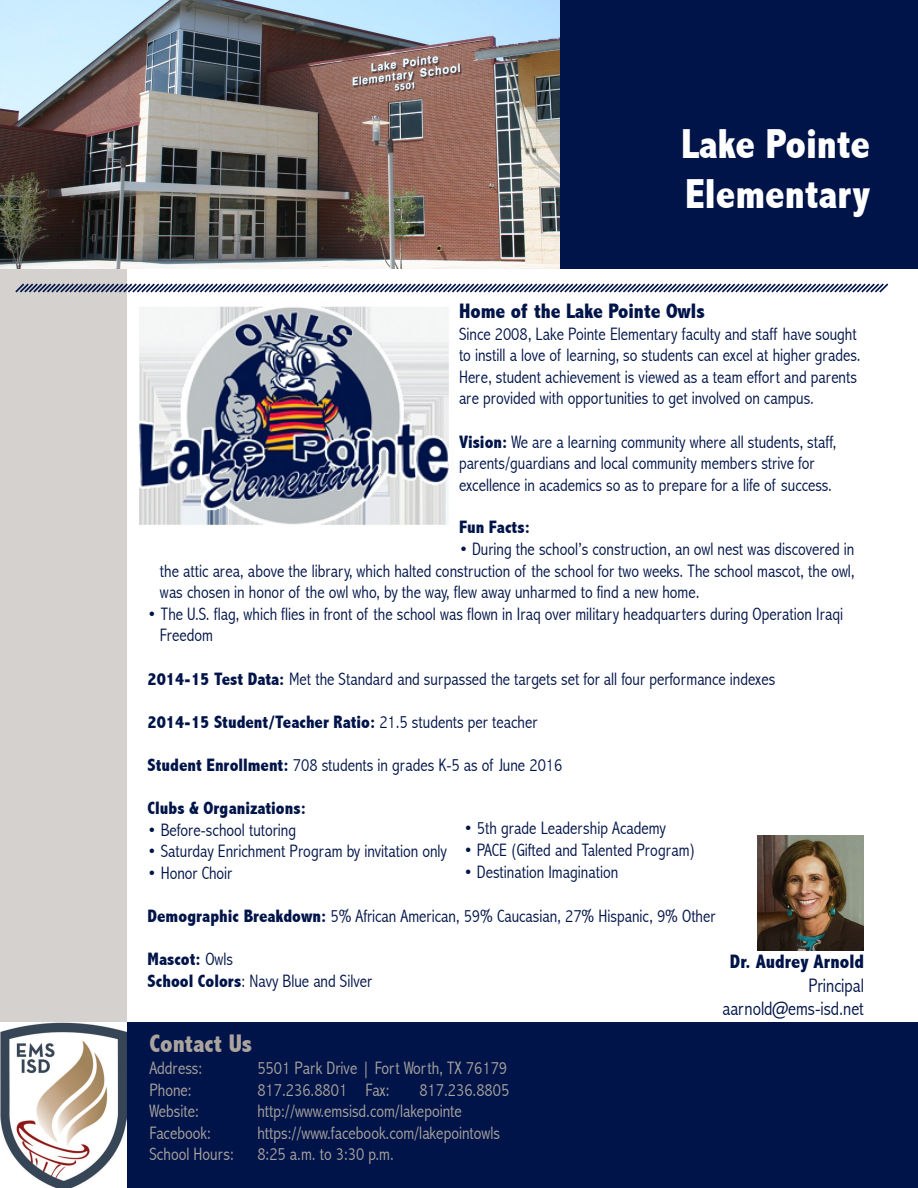
<style>
.page{position:relative;width:918px;height:1188px;background:#fff}
.page>*{position:absolute;margin:0;border:0;box-sizing:border-box;transform-origin:0 0}
.t1{font:800 condensed 42px/50.4px "Abadi";color:#fff}
.t2{font:800 condensed 25.5px "Abadi";color:#aba49e}
.t3{font:800 condensed 21px "Abadi";color:#001449}
.t4{font:300 condensed 19.5px "Abadi";color:#001449}
.t5{font:800 condensed 19.5px "Abadi";color:#001449}
.t6{font:300 condensed 18px/21.6px "Abadi";color:#001449}
.t7{font:300 condensed 18px "Abadi";color:#aba49e}
.t8{font:800 condensed 18px "Abadi";color:#001449}
.s1{font-weight:800}
.s2{font-weight:300}
</style>
<div class="page">
<div style="left:0;top:165px;width:126px;height:931px;background:#d5d1ce"></div>
<div style="left:560px;top:0;width:358px;height:268px;background:#001449"></div>
<div style="left:126px;top:1022px;width:792px;height:166px;background:#001449"></div>
<img style="left:757px;top:836px;width:107px;height:115px">
<img style="left:0;top:0;width:560px;height:268px">
<svg style="left:15px;top:282px;width:874px;height:12px"></svg>
<img style="left:139px;top:306px;width:310px;height:220px">
<img style="left:0;top:1022px;width:126px;height:166px">
<p class="t1" style="left:681px;top:119px;width:191px">Lake Pointe<br>Elementary</p>
<p class="t3" style="left:459px;top:299px;width:247px">Home of the Lake Pointe Owls</p>
<p class="t6" style="left:459px;top:323px;width:403px">Since 2008, Lake Pointe Elementary faculty and staff have sought to instill a love of learning, so students can excel at higher grades.<br>Here, student achievement is viewed as a team effort and parents are provided with opportunities to get involved on campus.</p>
<p class="t6" style="left:459px;top:431px;width:379px"><span class="s1">Vision:</span> We are a learning community where all students, staff, parents/guardians and local community members strive for excellence in academics so as to prepare for a life of success.</p>
<p class="t8" style="left:459px;top:517px;width:72px">Fun Facts:</p>
<p class="t6" style="left:459px;top:538px;width:397px">• During the school’s construction, an owl nest was discovered in</p>
<p class="t6" style="left:160px;top:560px;width:696px">the attic area, above the library, which halted construction of the school for two weeks. The school mascot, the owl,</p>
<p class="t6" style="left:160px;top:581px;width:541px">was chosen in honor of the owl who, by the way, flew away unharmed to find a new home.</p>
<p class="t6" style="left:148px;top:603px;width:697px">• The U.S. flag, which flies in front of the school was flown in Iraq over military headquarters during Operation Iraqi</p>
<p class="t6" style="left:160px;top:625px;width:55px">Freedom</p>
<p class="t6" style="left:148px;top:668px;width:629px"><span class="s1">2014-15 Test Data:</span> Met the Standard and surpassed the targets set for all four performance indexes</p>
<p class="t8" style="left:148px;top:711px;width:391px">2014-15 Student/Teacher Ratio: <span class="s2">21.5 students per teacher</span></p>
<p class="t6" style="left:148px;top:754px;width:416px"><span class="s1">Student Enrollment:</span> 708 students in grades K-5 as of June 2016</p>
<p class="t8" style="left:148px;top:798px;width:160px">Clubs &amp; Organizations:</p>
<p class="t6" style="left:148px;top:819px;width:150px">• Before-school tutoring</p>
<p class="t6" style="left:148px;top:841px;width:301px">• Saturday Enrichment Program by invitation only</p>
<p class="t6" style="left:148px;top:862px;width:86px">• Honor Choir</p>
<p class="t6" style="left:148px;top:905px;width:569px"><span class="s1">Demographic Breakdown:</span> 5% African American, 59% Caucasian, 27% Hispanic, 9% Other</p>
<p class="t8" style="left:148px;top:949px;width:87px">Mascot: <span class="s2">Owls</span></p>
<p class="t6" style="left:148px;top:970px;width:226px"><span class="s1">School Colors</span>: Navy Blue and Silver</p>
<p class="t6" style="left:464px;top:818px;width:204px">• 5th grade Leadership Academy</p>
<p class="t6" style="left:464px;top:839px;width:233px">• PACE (Gifted and Talented Program)</p>
<p class="t6" style="left:464px;top:861px;width:156px">• Destination Imagination</p>
<p class="t5" style="left:730px;top:951px;width:136px">Dr. Audrey Arnold</p>
<p class="t4" style="left:808px;top:974px;width:57px">Principal</p>
<p class="t4" style="left:722px;top:997px;width:143px">aarnold@ems-isd.net</p>
<p class="t2" style="left:149px;top:1029px;width:104px">Contact Us</p>
<p class="t7" style="left:149px;top:1058px;width:54px">Address:</p>
<p class="t7" style="left:257px;top:1058px;width:251px">5501 Park Drive | Fort Worth, TX 76179</p>
<p class="t7" style="left:149px;top:1079px;width:44px">Phone:</p>
<p class="t7" style="left:257px;top:1079px;width:134px">817.236.8801 Fax:</p>
<p class="t7" style="left:419px;top:1079px;width:91px">817.236.8805</p>
<p class="t7" style="left:149px;top:1101px;width:51px">Website:</p>
<p class="t7" style="left:257px;top:1101px;width:206px">http://www.emsisd.com/lakepointe</p>
<p class="t7" style="left:149px;top:1122px;width:63px">Facebook:</p>
<p class="t7" style="left:257px;top:1122px;width:244px">https://www.facebook.com/lakepointowls</p>
<p class="t7" style="left:149px;top:1144px;width:86px">School Hours:</p>
<p class="t7" style="left:257px;top:1144px;width:138px">8:25 a.m. to 3:30 p.m.</p>
</div>
